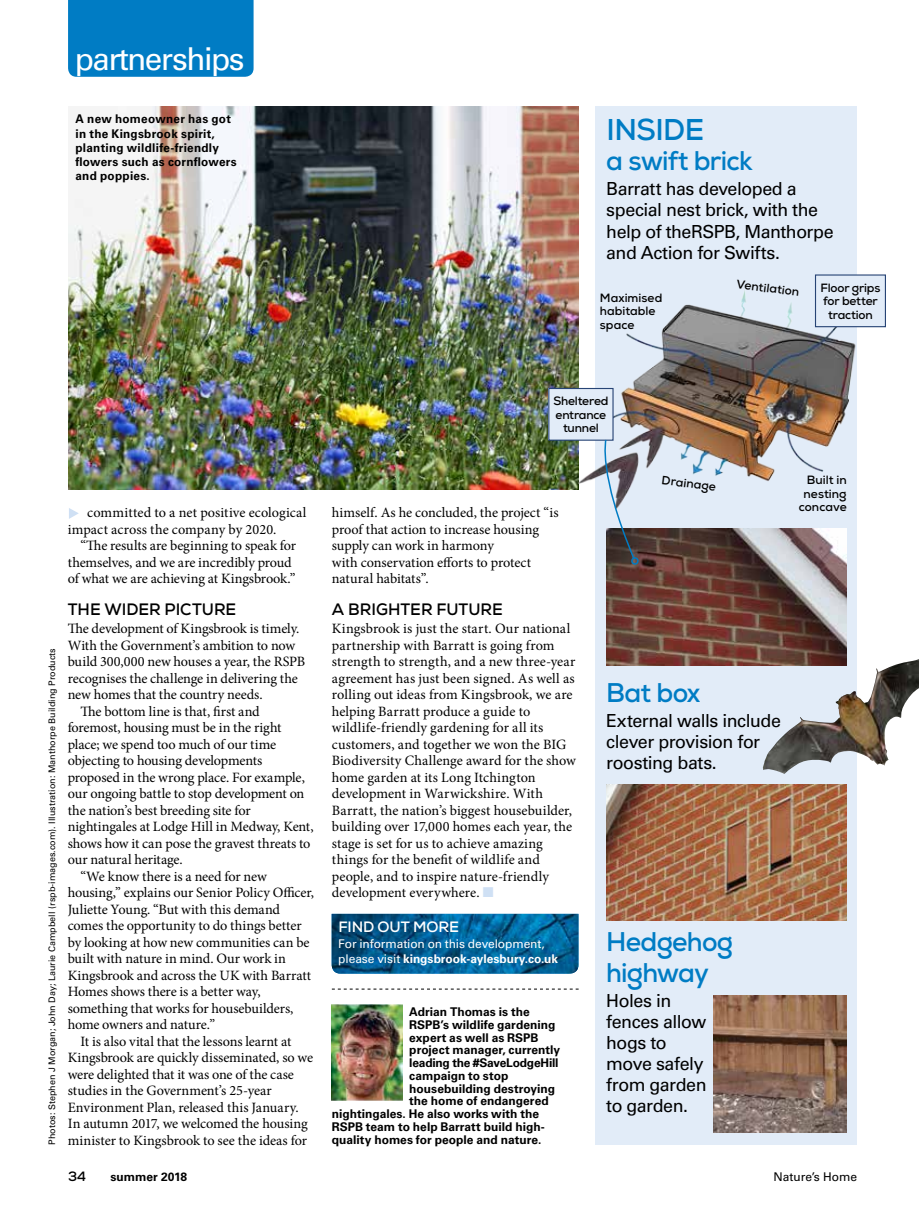
<style>
.page{position:relative;width:919px;height:1217px;background:#fff}
.page>*{position:absolute;margin:0;border:0;box-sizing:border-box;transform-origin:0 0}
.t1{font:31.5px "Univers LT Std";letter-spacing:-.05em;color:#fff}
.t2{font:700 30px "Nexa";letter-spacing:-.02em;color:#007cc4}
.t3{font:700 27px/30px "Nexa";letter-spacing:-.03em;color:#007cc4}
.t4{font:18px/21px "Univers LT Std";letter-spacing:-.025em;color:#000}
.t5{font:700 16.5px "Nexa";color:#000}
.t6{font:700 15px "Nexa";letter-spacing:-.005em;color:#fff}
.t7{font:14.25px/16.5px "Minion Pro";letter-spacing:-.005em;color:#000}
.t8{font:700 13.5px "Nexa";color:#000}
.t9{font:700 12px "Univers LT Std";color:#000}
.t10{font:700 12px/13.5px "Nexa";letter-spacing:-.01em;color:#000;text-align:center}
.t11{font:700 12px/14.2px "Univers LT Std";letter-spacing:.02em;color:#000}
.t12{font:12px/14.2px "Univers LT Std";letter-spacing:-.01em;color:#fff}
.t13{font:700 12px "Univers LT Std";letter-spacing:-.02em;color:#000}
.t14{font:12px "Univers LT Std";color:#000}
.t15{font:9px "Univers LT Std";color:#000}
.s1{color:#cfe0f4}
.s2{font-weight:700}
</style>
<div class="page">
<img style="left:68px;top:106px;width:510px;height:383px">
<div style="left:595px;top:106px;width:262px;height:1038px;background:#e2ecf8"></div>
<svg style="left:332px;top:988px;width:246px;height:1px"></svg>
<img style="left:332px;top:1004px;width:71px;height:96px">
<img style="left:331px;top:913px;width:247px;height:60px">
<svg style="left:69px;top:508px;width:10px;height:11px"></svg>
<div style="left:68px;top:0;width:185px;height:77px;background:#007cc4"></div>
<img style="left:606px;top:528px;width:240px;height:137px">
<img style="left:606px;top:784px;width:240px;height:136px">
<img style="left:549px;top:265px;width:337px;height:225px">
<div style="left:815px;top:275px;width:70px;height:51px;background:#e2ecf8"></div>
<div style="left:814px;top:274px;width:71px;height:53px;border:1px solid #274475"></div>
<div style="left:549px;top:388px;width:64px;height:52px;background:#e2ecf8"></div>
<div style="left:548px;top:388px;width:65px;height:52px;border:1px solid #274475"></div>
<img style="left:762px;top:660px;width:153px;height:113px">
<img style="left:713px;top:995px;width:133px;height:137px">
<svg style="left:598px;top:439px;width:41px;height:125px"></svg>
<h1 class="t1" style="left:75px;top:40px;width:171px">partnerships</h1>
<p class="t11" style="left:75px;top:112px;width:163px">A new homeowner has got in the Kingsbrook spirit, planting wildlife-friendly flowers such as cornflowers and poppies.</p>
<h2 class="t2" style="left:606px;top:110px;width:99px">INSIDE</h2>
<h3 class="t3" style="left:606px;top:146px;width:148px">a swift brick</h3>
<p class="t4" style="left:606px;top:179px;width:229px">Barratt has developed a special nest brick, with the help of theRSPB, Manthorpe and Action for Swifts.</p>
<p class="t10" style="left:600px;top:291px;width:64px;text-align:left">Maximised habitable space</p>
<p class="t10" style="left:737px;top:277px;width:65px;rotate:7deg">Ventilation</p>
<p class="t10" style="left:820px;top:280px;width:61px">Floor grips for better traction</p>
<p class="t10" style="left:553px;top:394px;width:57px">Sheltered entrance tunnel</p>
<p class="t15" style="left:46px;top:1144px;width:498px;rotate:-90deg">Photos: Stephen J Morgan; John Day; Laurie Campbell (rspb-images.com). Illustration: Manthorpe Building Products</p>
<p class="t7" style="left:68px;top:504px;width:240px;text-indent:20px">committed to a net positive ecological impact across the company by 2020.</p>
<p class="t7" style="left:68px;top:537px;width:230px;text-indent:13px">“The results are beginning to speak for themselves, and we are incredibly proud of what we are achieving at Kingsbrook.”</p>
<p class="t5" style="left:68px;top:598px;width:170px">THE WIDER PICTURE</p>
<p class="t7" style="left:68px;top:620px;width:233px">The development of Kingsbrook is timely.</p>
<p class="t7" style="left:68px;top:636px;width:229px">With the Government’s ambition to now</p>
<p class="t7" style="left:68px;top:653px;width:239px">build 300,000 new houses a year, the RSPB</p>
<p class="t7" style="left:68px;top:669px;width:232px">recognises the challenge in delivering the</p>
<p class="t7" style="left:68px;top:686px;width:196px">new homes that the country needs.</p>
<p class="t7" style="left:80px;top:702px;width:181px">The bottom line is that, first and</p>
<p class="t7" style="left:68px;top:719px;width:215px">foremost, housing must be in the right</p>
<p class="t7" style="left:68px;top:735px;width:210px">place; we spend too much of our time</p>
<p class="t7" style="left:68px;top:752px;width:196px">objecting to housing developments</p>
<p class="t7" style="left:68px;top:768px;width:239px">proposed in the wrong place. For example,</p>
<p class="t7" style="left:68px;top:785px;width:238px">our ongoing battle to stop development on</p>
<p class="t7" style="left:68px;top:801px;width:184px">the nation’s best breeding site for</p>
<p class="t7" style="left:68px;top:818px;width:247px">nightingales at Lodge Hill in Medway, Kent,</p>
<p class="t7" style="left:68px;top:834px;width:244px">shows how it can pose the gravest threats to</p>
<p class="t7" style="left:68px;top:851px;width:117px">our natural heritage.</p>
<p class="t7" style="left:80px;top:867px;width:188px">“We know there is a need for new</p>
<p class="t7" style="left:68px;top:884px;width:248px">housing,” explains our Senior Policy Officer,</p>
<p class="t7" style="left:68px;top:900px;width:214px">Juliette Young. “But with this demand</p>
<p class="t7" style="left:68px;top:917px;width:235px">comes the opportunity to do things better</p>
<p class="t7" style="left:68px;top:933px;width:243px">by looking at how new communities can be</p>
<p class="t7" style="left:68px;top:950px;width:220px">built with nature in mind. Our work in</p>
<p class="t7" style="left:68px;top:966px;width:245px">Kingsbrook and across the UK with Barratt</p>
<p class="t7" style="left:68px;top:983px;width:194px">Homes shows there is a better way,</p>
<p class="t7" style="left:68px;top:999px;width:227px">something that works for housebuilders,</p>
<p class="t7" style="left:68px;top:1016px;width:149px">home owners and nature.”</p>
<p class="t7" style="left:80px;top:1032px;width:212px">It is also vital that the lessons learnt at</p>
<p class="t7" style="left:68px;top:1049px;width:247px">Kingsbrook are quickly disseminated, so we</p>
<p class="t7" style="left:68px;top:1065px;width:228px">were delighted that it was one of the case</p>
<p class="t7" style="left:68px;top:1082px;width:206px">studies in the Government’s 25-year</p>
<p class="t7" style="left:68px;top:1098px;width:232px">Environment Plan, released this January.</p>
<p class="t7" style="left:68px;top:1115px;width:242px">In autumn 2017, we welcomed the housing</p>
<p class="t7" style="left:68px;top:1131px;width:241px">minister to Kingsbrook to see the ideas for</p>
<p class="t7" style="left:332px;top:504px;width:228px">himself. As he concluded, the project “is proof that action to increase housing supply can work in harmony<br>with conservation efforts to protect natural habitats”.</p>
<p class="t5" style="left:332px;top:598px;width:172px">A BRIGHTER FUTURE</p>
<p class="t7" style="left:332px;top:620px;width:246px">Kingsbrook is just the start. Our national partnership with Barratt is going from strength to strength, and a new three-year agreement has just been signed. As well as rolling out ideas from Kingsbrook, we are helping Barratt produce a guide to wildlife-friendly gardening for all its customers, and together we won the BIG Biodiversity Challenge award for the show home garden at its Long Itchington development in Warwickshire. With Barratt, the nation’s biggest housebuilder, building over 17,000 homes each year, the stage is set for us to achieve amazing things for the benefit of wildlife and people, and to inspire nature-friendly development everywhere. <span class="s1">■</span></p>
<p class="t6" style="left:338px;top:916px;width:122px">FIND OUT MORE</p>
<p class="t12" style="left:338px;top:936px;width:221px">For information on this development, please visit <span class="s2">kingsbrook-aylesbury.co.uk</span></p>
<p class="t9" style="left:409px;top:1004px;width:122px">Adrian Thomas is the</p>
<p class="t9" style="left:409px;top:1017px;width:148px">RSPB’s wildlife gardening</p>
<p class="t9" style="left:409px;top:1030px;width:131px">expert as well as RSPB</p>
<p class="t9" style="left:409px;top:1042px;width:152px">project manager, currently</p>
<p class="t13" style="left:409px;top:1055px;width:151px">leading the #SaveLodgeHill</p>
<p class="t9" style="left:409px;top:1068px;width:101px">campaign to stop</p>
<p class="t9" style="left:409px;top:1081px;width:147px">housebuilding destroying</p>
<p class="t9" style="left:409px;top:1093px;width:141px">the home of endangered</p>
<p class="t9" style="left:332px;top:1106px;width:209px">nightingales. He also works with the</p>
<p class="t9" style="left:332px;top:1119px;width:214px">RSPB team to help Barratt build high-</p>
<p class="t9" style="left:332px;top:1132px;width:211px">quality homes for people and nature.</p>
<p class="t10" style="left:662px;top:473px;width:56px;rotate:7deg">Drainage</p>
<p class="t10" style="left:798px;top:473px;width:49px;text-align:right">Built in nesting concave</p>
<h3 class="t3" style="left:606px;top:677px;width:96px">Bat box</h3>
<p class="t4" style="left:606px;top:710px;width:176px">External walls include clever provision for roosting bats.</p>
<h3 class="t3" style="left:606px;top:926px;width:128px">Hedgehog highway</h3>
<p class="t4" style="left:606px;top:989px;width:102px">Holes in fences allow hogs to move safely from garden to garden.</p>
<p class="t8" style="left:68px;top:1167px;width:20px">34</p>
<p class="t9" style="left:111px;top:1169px;width:78px">summer 2018</p>
<p class="t14" style="left:773px;top:1169px;width:85px">Nature’s Home</p>
</div>
